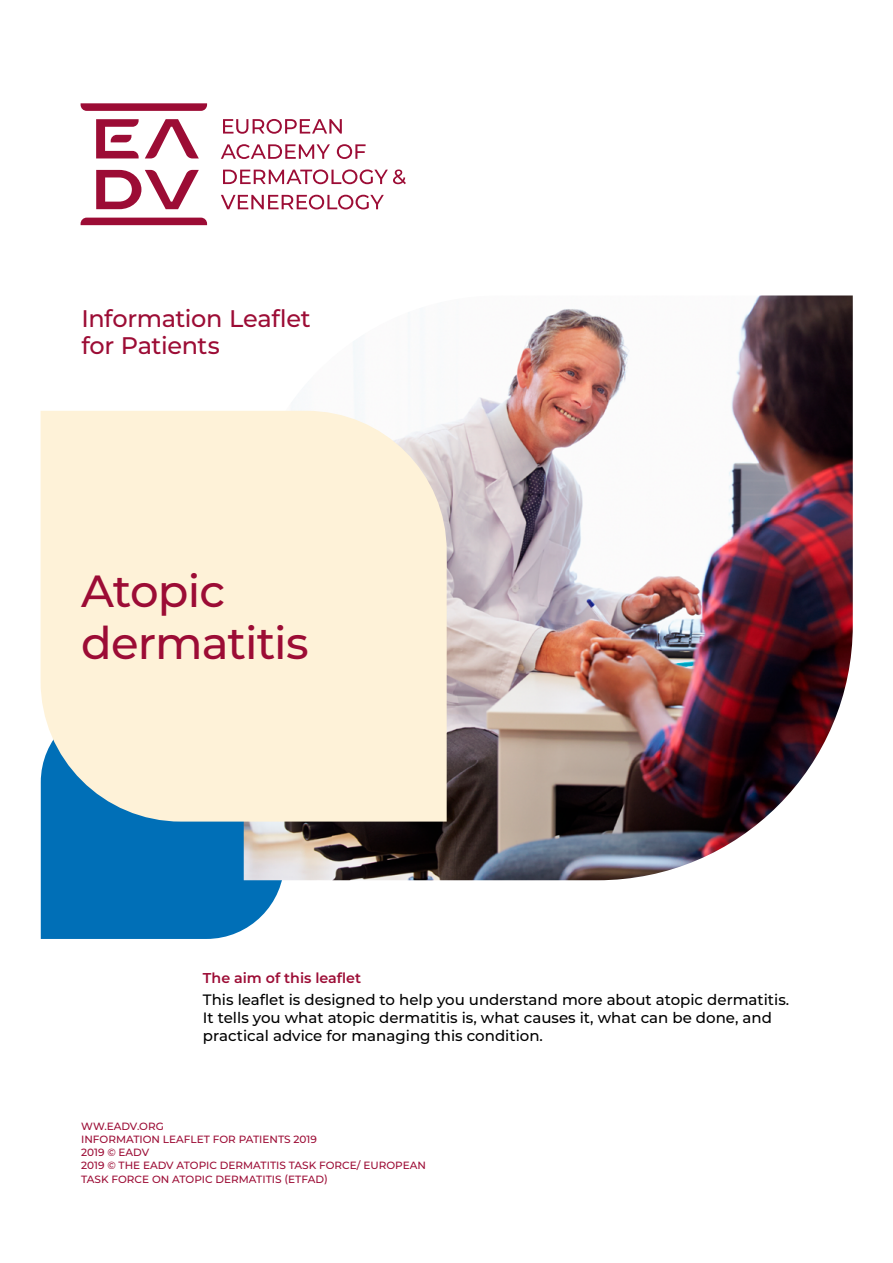
<style>
.page{position:relative;width:893px;height:1263px;background:#fff}
.page>*{position:absolute;margin:0;border:0;box-sizing:border-box;transform-origin:0 0}
.t1{font:500 45px/52.5px "Montserrat";letter-spacing:-.02em;color:#9c0c35}
.t2{font:500 24px/27px "Montserrat";letter-spacing:-.015em;color:#9c0c35}
.t3{font:500 15px/18px "Montserrat";color:#000}
.t4{font:600 14.25px "Montserrat";color:#9c0c35}
.t5{font:500 10.5px/13.2px "Montserrat";color:#9c0c35}
</style>
<div class="page">
<svg style="left:223px;top:119px;width:119px;height:15px"></svg>
<svg style="left:221px;top:144px;width:109px;height:15px"></svg>
<svg style="left:337px;top:144px;width:29px;height:15px"></svg>
<svg style="left:221px;top:195px;width:163px;height:14px"></svg>
<svg style="left:223px;top:169px;width:183px;height:15px"></svg>
<svg style="left:145px;top:119px;width:54px;height:39px"></svg>
<svg style="left:96px;top:119px;width:43px;height:39px"></svg>
<svg style="left:81px;top:103px;width:126px;height:8px"></svg>
<svg style="left:81px;top:218px;width:126px;height:7px"></svg>
<svg style="left:96px;top:170px;width:103px;height:39px"></svg>
<div style="left:41px;top:821px;width:241px;height:118px;background:#006fb7"></div>
<img style="left:244px;top:295px;width:609px;height:585px">
<div style="left:41px;top:411px;width:406px;height:410px;background:#fef2d8"></div>
<h2 class="t2" style="left:81px;top:304px;width:231px">Information Leaflet for Patients</h2>
<h1 class="t1" style="left:81px;top:563px;width:229px">Atopic dermatitis</h1>
<p class="t4" style="left:203px;top:968px;width:160px">The aim of this leaflet</p>
<p class="t3" style="left:203px;top:990px;width:588px">This leaflet is designed to help you understand more about atopic dermatitis.<br>It tells you what atopic dermatitis is, what causes it, what can be done, and practical advice for managing this condition.</p>
<p class="t5" style="left:81px;top:1119px;width:346px">WW.EADV.ORG<br>INFORMATION LEAFLET FOR PATIENTS 2019<br>2019 © EADV<br>2019 © THE EADV ATOPIC DERMATITIS TASK FORCE/ EUROPEAN<br>TASK FORCE ON ATOPIC DERMATITIS (ETFAD)</p>
</div>
